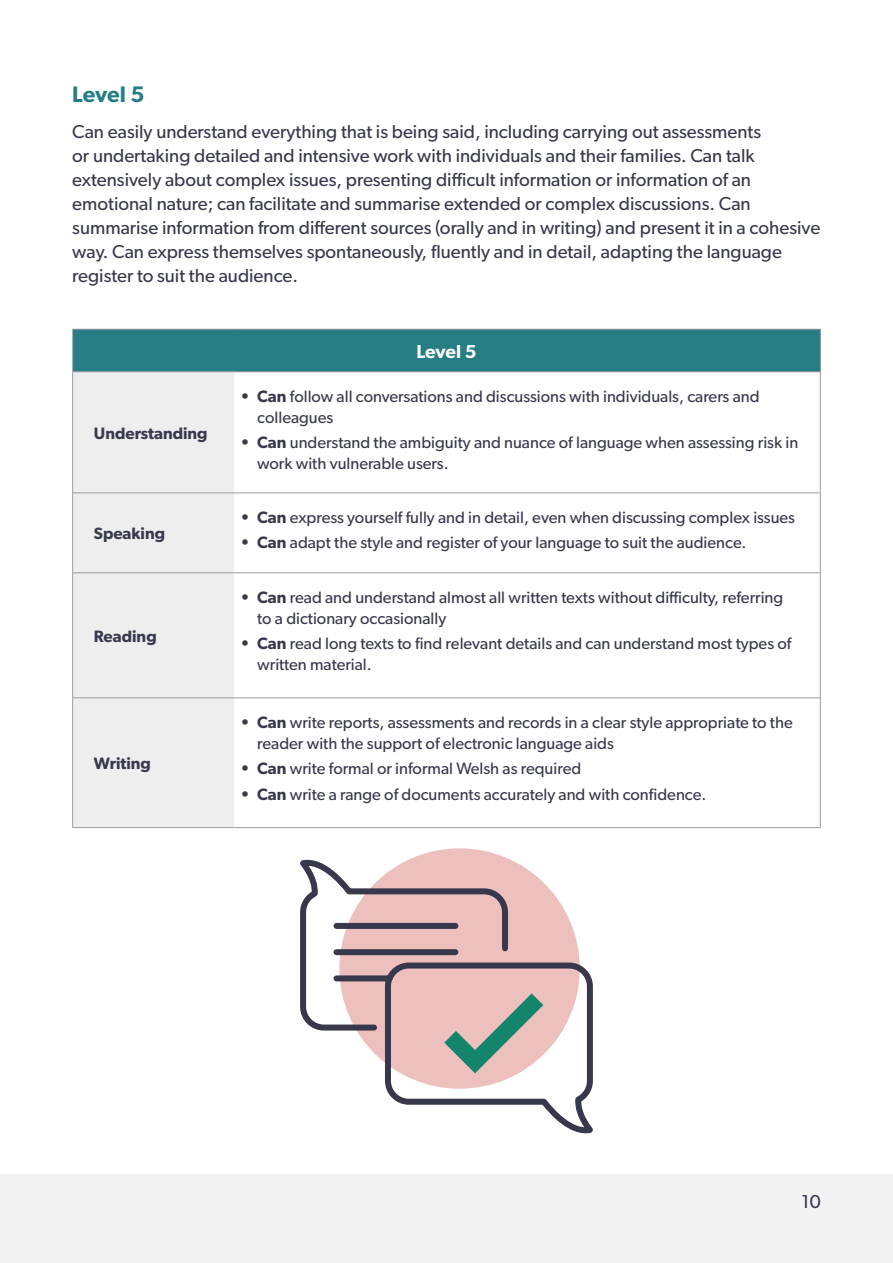
<style>
.page{position:relative;width:893px;height:1263px;background:#fff}
.page>*{position:absolute;margin:0;border:0;box-sizing:border-box;transform-origin:0 0}
.Sub_heading{font:600 22.5px "Gibson";letter-spacing:-.005em;color:#267d84}
.Body{font:18.75px/24px "Gibson";color:#37394c}
.Sub_heading-2{font:600 18.75px "Gibson";letter-spacing:-.005em;color:#fff}
.t1{font:16.5px/21px "Gibson";color:#37394c}
.Body-2{font:600 16.5px "Gibson";color:#37394c}
.s1{font-weight:600}
</style>
<div class="page">
<div style="left:0;top:1174px;width:893px;height:89px;background:#f3f3f3"></div>
<div style="left:73px;top:329px;width:747px;height:43px;background:#267d84"></div>
<div style="left:73px;top:372px;width:161px;height:455px;background:#eee"></div>
<hr style="left:73px;top:492px;width:161px;height:1px;background:#9b9ca5">
<hr style="left:234px;top:492px;width:587px;height:1px;background:#9b9ca5">
<hr style="left:73px;top:572px;width:161px;height:1px;background:#9b9ca5">
<hr style="left:234px;top:572px;width:587px;height:1px;background:#9b9ca5">
<hr style="left:73px;top:697px;width:161px;height:1px;background:#9b9ca5">
<hr style="left:234px;top:697px;width:587px;height:1px;background:#9b9ca5">
<hr style="left:234px;top:827px;width:587px;height:1px;background:#9b9ca5">
<hr style="left:72px;top:329px;width:162px;height:1px;background:#9b9ca5">
<hr style="left:72px;top:330px;width:1px;height:41px;background:#9b9ca5">
<hr style="left:234px;top:329px;width:587px;height:1px;background:#9b9ca5">
<hr style="left:820px;top:330px;width:1px;height:41px;background:#9b9ca5">
<hr style="left:820px;top:372px;width:1px;height:120px;background:#9b9ca5">
<hr style="left:820px;top:493px;width:1px;height:79px;background:#9b9ca5">
<hr style="left:820px;top:573px;width:1px;height:124px;background:#9b9ca5">
<hr style="left:820px;top:698px;width:1px;height:129px;background:#9b9ca5">
<hr style="left:72px;top:372px;width:1px;height:121px;background:#9b9ca5">
<hr style="left:72px;top:493px;width:1px;height:80px;background:#9b9ca5">
<hr style="left:72px;top:573px;width:1px;height:125px;background:#9b9ca5">
<hr style="left:72px;top:698px;width:1px;height:129px;background:#9b9ca5">
<hr style="left:72px;top:827px;width:162px;height:1px;background:#9b9ca5">
<hr style="left:72px;top:371px;width:162px;height:1px;background:#9b9ca5">
<hr style="left:234px;top:371px;width:587px;height:1px;background:#9b9ca5">
<svg style="left:300px;top:859px;width:293px;height:275px"></svg>
<svg style="left:427px;top:976px;width:134px;height:109px;background:#cfbcb7"></svg>
<h2 class="Sub_heading" style="left:72px;top:80px;width:74px">Level 5</h2>
<p class="Body" style="left:72px;top:120px;width:750px">Can easily understand everything that is being said, including carrying out assessments<br>or undertaking detailed and intensive work with individuals and their families. Can talk extensively about complex issues, presenting difficult information or information of an emotional nature; can facilitate and summarise extended or complex discussions. Can summarise information from different sources (orally and in writing) and present it in a cohesive way. Can express themselves spontaneously, fluently and in detail, adapting the language register to suit the audience.</p>
<p class="Body-2" style="left:94px;top:423px;width:115px">Understanding</p>
<p class="Body-2" style="left:94px;top:524px;width:73px">Speaking</p>
<p class="Body-2" style="left:94px;top:626px;width:64px">Reading</p>
<p class="Body-2" style="left:94px;top:754px;width:59px">Writing</p>
<h2 class="Sub_heading-2" style="left:416px;top:340px;width:62px">Level 5</h2>
<p class="t1" style="left:257px;top:385px;width:504px;text-indent:-17px"><span class="s1">• Can</span> follow all conversations and discussions with individuals, carers and colleagues</p>
<p class="t1" style="left:257px;top:432px;width:542px;text-indent:-17px"><span class="s1">• Can</span> understand the ambiguity and nuance of language when assessing risk in work with vulnerable users.</p>
<p class="t1" style="left:240px;top:507px;width:556px"><span class="s1">• Can</span> express yourself fully and in detail, even when discussing complex issues</p>
<p class="t1" style="left:240px;top:532px;width:508px"><span class="s1">• Can</span> adapt the style and register of your language to suit the audience.</p>
<p class="t1" style="left:257px;top:586px;width:528px;text-indent:-17px"><span class="s1">• Can</span> read and understand almost all written texts without difficulty, referring to a dictionary occasionally</p>
<p class="t1" style="left:257px;top:633px;width:536px;text-indent:-17px"><span class="s1">• Can</span> read long texts to find relevant details and can understand most types of written material.</p>
<p class="t1" style="left:257px;top:712px;width:537px;text-indent:-17px"><span class="s1">• Can</span> write reports, assessments and records in a clear style appropriate to the reader with the support of electronic language aids</p>
<p class="t1" style="left:240px;top:758px;width:342px"><span class="s1">• Can</span> write formal or informal Welsh as required</p>
<p class="t1" style="left:240px;top:783px;width:468px"><span class="s1">• Can</span> write a range of documents accurately and with confidence.</p>
<p class="Body" style="left:801px;top:1189px;width:21px">10</p>
</div>
